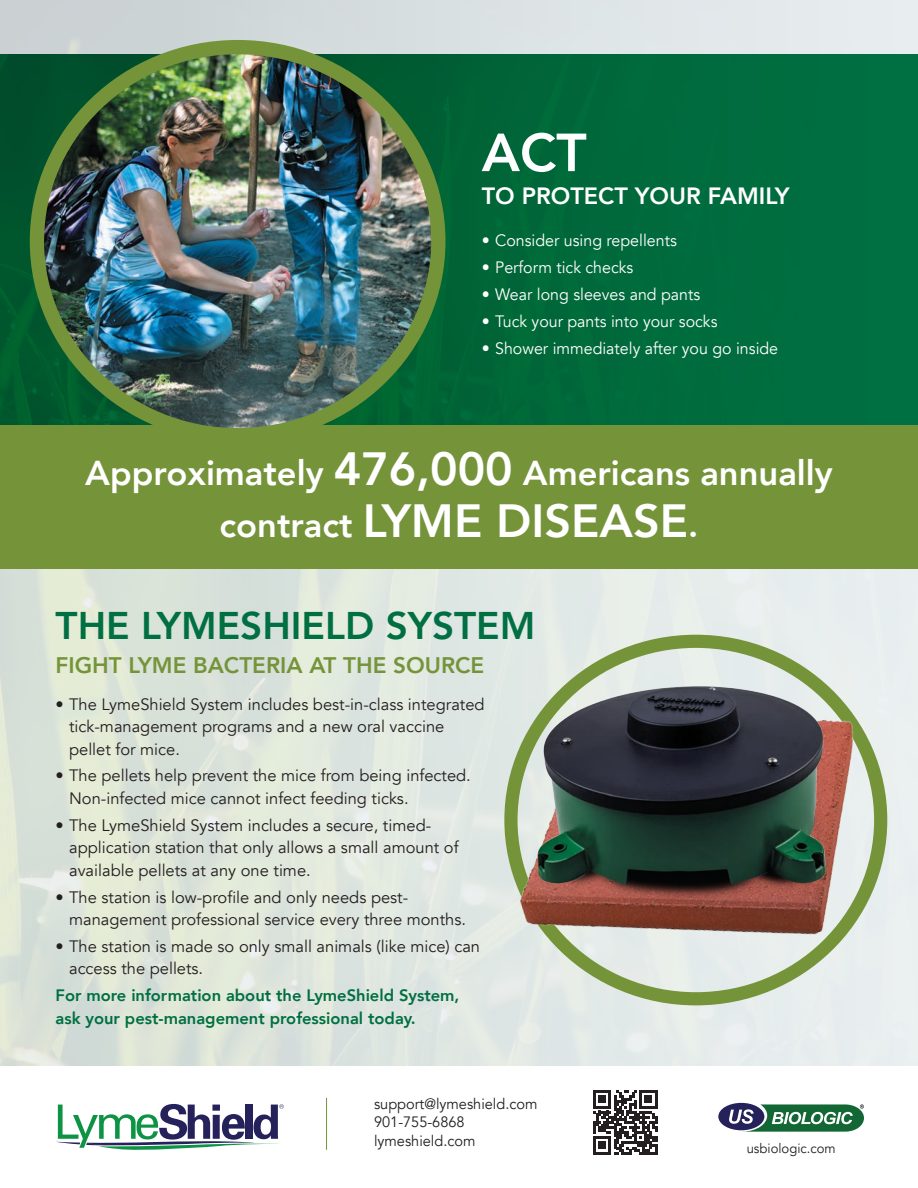
<style>
.page{position:relative;width:918px;height:1188px;background:#fff}
.page>*{position:absolute;margin:0;border:0;box-sizing:border-box;transform-origin:0 0}
.t1{font:800 52.95px "Avenir";color:#fff}
.t2{font:800 46.5px "Avenir";color:#fff}
.t3{font:800 38.55px "Avenir";color:#006f41}
.t4{font:800 34.5px "Avenir";color:#fff}
.t5{font:800 23.55px "Avenir";color:#fff}
.t6{font:800 22.5px "Avenir";color:#75943a}
.t7{font:16.5px/22.5px "Avenir";color:#231f20}
.t8{font:16.5px "Avenir";color:#fff}
.t9{font:800 16.5px/22.5px "Avenir";color:#006f41}
.t10{font:15px/18.8px "Avenir";color:#231f20}
.t11{font:13.5px "Avenir";color:#231f20}
.s1{font-size:46.5px}
.s2{font-size:34.5px}
</style>
<div class="page">
<div style="left:0;top:409px;width:918px;height:160px;background:#75943a"></div>
<img style="left:0;top:54px;width:918px;height:371px">
<img style="left:37px;top:47px;width:401px;height:380px">
<div style="left:30px;top:40px;width:415px;height:402px;border:14px solid #75943a;border-radius:50%"></div>
<div style="left:718px;top:1103px;width:46px;height:27px;background:#25215a;border-radius:50%"></div>
<svg style="left:729px;top:1104px;width:135px;height:28px"></svg>
<svg style="left:56px;top:1104px;width:228px;height:46px"></svg>
<hr style="left:326px;top:1098px;width:1px;height:52px;background:#75943a">
<img style="left:452px;top:607px;width:466px;height:446px">
<img style="left:511px;top:668px;width:369px;height:246px">
<svg style="left:593px;top:1090px;width:64px;height:64px"></svg>
<h1 class="t1" style="left:482px;top:112px;width:106px">ACT</h1>
<h3 class="t5" style="left:482px;top:177px;width:310px">TO PROTECT YOUR FAMILY</h3>
<p class="t8" style="left:482px;top:231px;width:197px">• Consider using repellents</p>
<p class="t8" style="left:482px;top:258px;width:153px">• Perform tick checks</p>
<p class="t8" style="left:482px;top:284px;width:220px">• Wear long sleeves and pants</p>
<p class="t8" style="left:482px;top:311px;width:237px">• Tuck your pants into your socks</p>
<p class="t8" style="left:482px;top:338px;width:298px">• Shower immediately after you go inside</p>
<h3 class="t4" style="left:85px;top:446px;width:749px">Approximately <span class="s1">476,000</span> Americans annually</h3>
<h2 class="t2" style="left:220px;top:484px;width:480px"><span class="s2">contract</span> LYME DISEASE<span class="s2">.</span></h2>
<h3 class="t3" style="left:56px;top:596px;width:481px">THE LYMESHIELD SYSTEM</h3>
<h3 class="t6" style="left:56px;top:648px;width:430px">FIGHT LYME BACTERIA AT THE SOURCE</h3>
<p class="t7" style="left:69px;top:693px;width:417px;text-indent:-13px">• The LymeShield System includes best-in-class integrated tick-management programs and a new oral vaccine pellet for mice.</p>
<p class="t7" style="left:69px;top:765px;width:403px;text-indent:-13px">• The pellets help prevent the mice from being infected.<br>Non-infected mice cannot infect feeding ticks.</p>
<p class="t7" style="left:69px;top:814px;width:391px;text-indent:-13px">• The LymeShield System includes a secure, timed&shy;application station that only allows a small amount of available pellets at any one time.</p>
<p class="t7" style="left:69px;top:886px;width:398px;text-indent:-13px">• The station is low-profile and only needs pest&shy;management professional service every three months.</p>
<p class="t7" style="left:69px;top:935px;width:413px;text-indent:-13px">• The station is made so only small animals (like mice) can access the pellets.</p>
<p class="t9" style="left:56px;top:984px;width:405px">For more information about the LymeShield System, ask your pest-management professional today.</p>
<p class="t10" style="left:374px;top:1094px;width:165px">support@lymeshield.com<br>901-755-6868 lymeshield.com</p>
<p class="t11" style="left:747px;top:1140px;width:91px">usbiologic.com</p>
</div>
